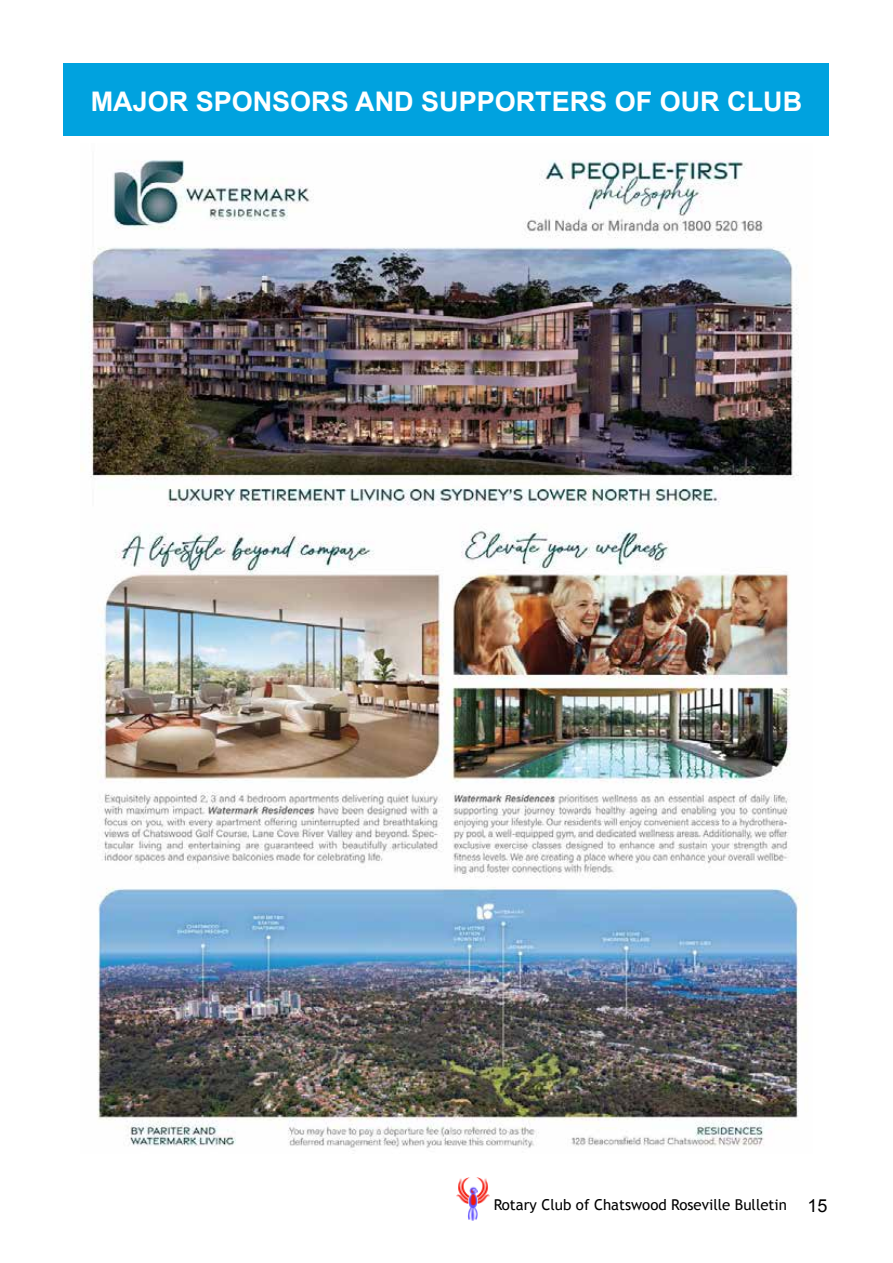
<style>
.page{position:relative;width:893px;height:1263px;background:#fff}
.page>*{position:absolute;margin:0;border:0;box-sizing:border-box;transform-origin:0 0}
.t1{font:700 27px "Arial";color:#fff}
.t2{font:18px "Arial";color:#000}
.t3{font:15px "Trebuchet MS";color:#000}
</style>
<div class="page">
<img style="left:456px;top:1177px;width:33px;height:44px">
<div style="left:64px;top:64px;width:765px;height:72px;background:#00a2df"></div>
<img style="left:81px;top:160px;width:726px;height:991px">
<h1 class="t1" style="left:91px;top:84px;width:713px">MAJOR SPONSORS AND SUPPORTERS OF OUR CLUB</h1>
<p class="t3" style="left:494px;top:1196px;width:295px">Rotary Club of Chatswood Roseville Bulletin</p>
<p class="t2" style="left:808px;top:1194px;width:22px">15</p>
</div>
